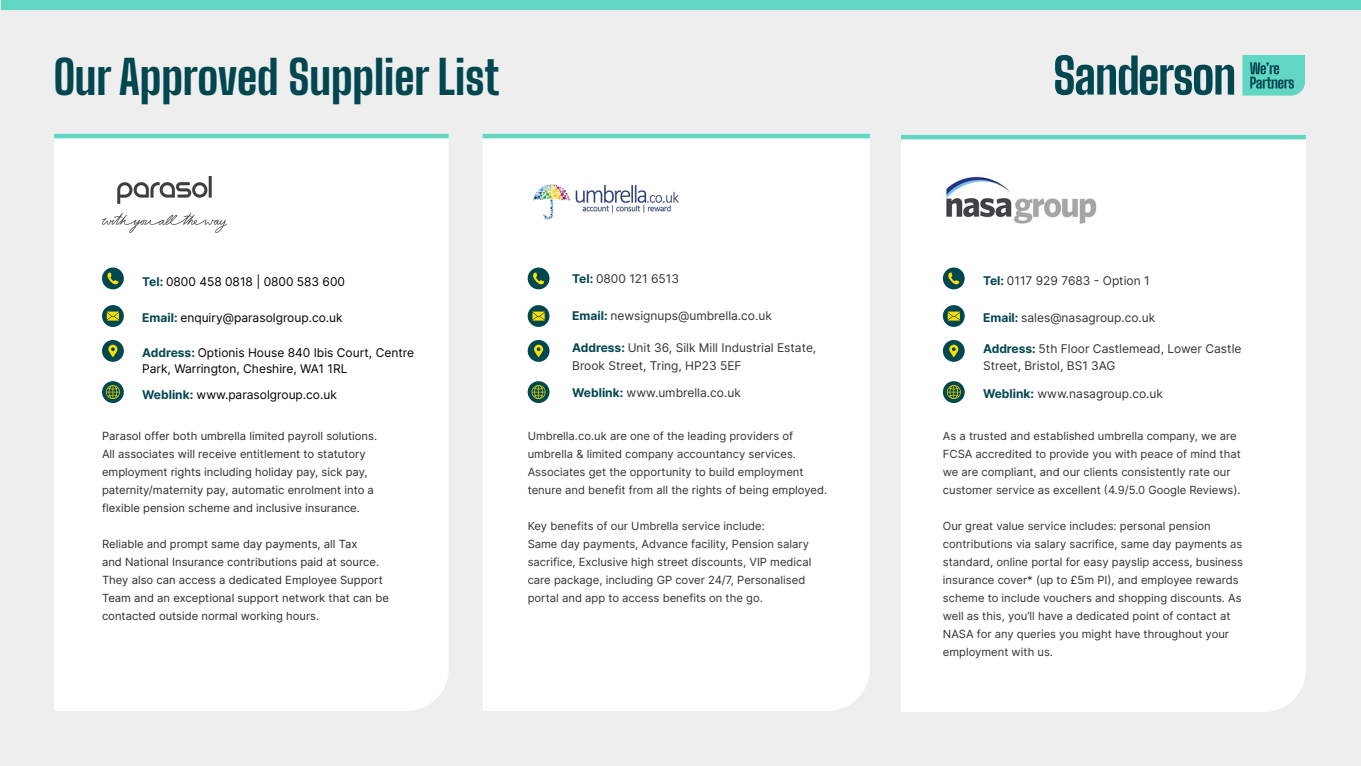
<style>
.page{position:relative;width:1361px;height:766px;background:#fff}
.page>*{position:absolute;margin:0;border:0;box-sizing:border-box;transform-origin:0 0}
.t1{font:800 46.5px "Big Shoulders Display";color:#004750}
.t2{font:12px/18px "Inter";color:#333}
.t3{font:12px/16.5px "Inter";color:#000}
.t4{font:11.25px/18px "Inter";color:#333}
.t5{font:11.25px/18px "Inter";color:#2b2d30}
.s1{font-weight:700;color:#034751}
.s2{font-weight:700;color:#004750}
</style>
<div class="page">
<div style="left:0;top:0;width:1361px;height:765px;background:#eee"></div>
<div style="left:54px;top:138px;width:395px;height:572px;background:#fff"></div>
<div style="left:482px;top:138px;width:388px;height:572px;background:#fff"></div>
<div style="left:901px;top:139px;width:405px;height:572px;background:#fff"></div>
<img style="left:574px;top:183px;width:105px;height:31px">
<img style="left:527px;top:184px;width:49px;height:36px">
<img style="left:943px;top:175px;width:155px;height:50px">
<img style="left:102px;top:176px;width:125px;height:57px">
<hr style="left:54px;top:134px;width:395px;height:4px;background:#61d6c2">
<hr style="left:482px;top:134px;width:388px;height:4px;background:#61d6c2">
<div style="left:1px;top:0;width:1360px;height:10px;background:#61d6c2"></div>
<hr style="left:901px;top:135px;width:405px;height:4px;background:#61d6c2">
<svg style="left:1055px;top:55px;width:179px;height:40px"></svg>
<svg style="left:1242px;top:55px;width:63px;height:40px;background:#53bdaf"></svg>
<svg style="left:102px;top:305px;width:22px;height:22px"></svg>
<svg style="left:107px;top:311px;width:12px;height:9px"></svg>
<div style="left:528px;top:305px;width:21px;height:22px;background:#004750;border-radius:50%"></div>
<svg style="left:532px;top:311px;width:13px;height:9px"></svg>
<div style="left:943px;top:305px;width:21px;height:22px;background:#004750;border-radius:50%"></div>
<svg style="left:947px;top:311px;width:13px;height:9px"></svg>
<div style="left:102px;top:267px;width:22px;height:22px;background:#004750;border-radius:50%"></div>
<svg style="left:107px;top:272px;width:12px;height:12px"></svg>
<div style="left:528px;top:267px;width:21px;height:22px;background:#004750;border-radius:50%"></div>
<svg style="left:533px;top:272px;width:11px;height:12px"></svg>
<div style="left:943px;top:267px;width:21px;height:22px;background:#004750;border-radius:50%"></div>
<svg style="left:948px;top:272px;width:11px;height:12px"></svg>
<div style="left:102px;top:340px;width:22px;height:22px;background:#004750;border-radius:50%"></div>
<svg style="left:108px;top:344px;width:9px;height:13px"></svg>
<div style="left:528px;top:340px;width:21px;height:22px;background:#004750;border-radius:50%"></div>
<svg style="left:534px;top:344px;width:9px;height:13px"></svg>
<div style="left:943px;top:340px;width:21px;height:22px;background:#004750;border-radius:50%"></div>
<svg style="left:949px;top:344px;width:9px;height:13px"></svg>
<svg style="left:102px;top:381px;width:22px;height:22px"></svg>
<svg style="left:106px;top:385px;width:14px;height:14px"></svg>
<div style="left:528px;top:381px;width:21px;height:22px;background:#004750;border-radius:50%"></div>
<svg style="left:531px;top:385px;width:14px;height:14px"></svg>
<div style="left:943px;top:381px;width:21px;height:22px;background:#004750;border-radius:50%"></div>
<svg style="left:947px;top:385px;width:13px;height:14px"></svg>
<h1 class="t1" style="left:54px;top:38px;width:447px">Our Approved Supplier List</h1>
<p class="t3" style="left:142px;top:272px;width:204px"><span class="s1">Tel:</span> 0800 458 0818 | 0800 583 600</p>
<p class="t3" style="left:142px;top:309px;width:202px"><span class="s1">Email:</span> enquiry@parasolgroup.co.uk</p>
<p class="t3" style="left:142px;top:344px;width:273px"><span class="s1">Address:</span> Optionis House 840 Ibis Court, Centre<br>Park, Warrington, Cheshire, WA1 1RL</p>
<p class="t3" style="left:142px;top:386px;width:196px"><span class="s1">Weblink:</span> www.parasolgroup.co.uk</p>
<p class="t5" style="left:102px;top:426px;width:277px">Parasol offer both umbrella limited payroll solutions.<br>All associates will receive entitlement to statutory employment rights including holiday pay, sick pay, paternity/maternity pay, automatic enrolment into a flexible pension scheme and inclusive insurance.</p>
<p class="t5" style="left:102px;top:534px;width:288px">Reliable and prompt same day payments, all Tax<br>and National Insurance contributions paid at source.<br>They also can access a dedicated Employee Support Team and an exceptional support network that can be contacted outside normal working hours.</p>
<p class="t2" style="left:572px;top:269px;width:108px"><span class="s2">Tel:</span> 0800 121 6513</p>
<p class="t2" style="left:572px;top:306px;width:201px"><span class="s1">Email:</span> newsignups@umbrella.co.uk</p>
<p class="t2" style="left:572px;top:339px;width:246px"><span class="s1">Address:</span> Unit 36, Silk Mill Industrial Estate,<br>Brook Street, Tring, HP23 5EF</p>
<p class="t2" style="left:572px;top:383px;width:170px"><span class="s1">Weblink:</span> www.umbrella.co.uk</p>
<p class="t4" style="left:528px;top:426px;width:301px">Umbrella.co.uk are one of the leading providers of umbrella &amp; limited company accountancy services.<br>Associates get the opportunity to build employment tenure and benefit from all the rights of being employed.</p>
<p class="t4" style="left:528px;top:516px;width:285px">Key benefits of our Umbrella service include:<br>Same day payments, Advance facility, Pension salary sacrifice, Exclusive high street discounts, VIP medical care package, including GP cover 24/7, Personalised portal and app to access benefits on the go.</p>
<p class="t2" style="left:983px;top:271px;width:168px"><span class="s1">Tel:</span> 0117 929 7683 - Option 1</p>
<p class="t2" style="left:983px;top:308px;width:174px"><span class="s1">Email:</span> sales@nasagroup.co.uk</p>
<p class="t2" style="left:983px;top:340px;width:260px;line-height:16.5px"><span class="s1">Address:</span> 5th Floor Castlemead, Lower Castle<br>Street, Bristol, BS1 3AG</p>
<p class="t2" style="left:983px;top:384px;width:181px"><span class="s1">Weblink:</span> www.nasagroup.co.uk</p>
<p class="t4" style="left:943px;top:426px;width:299px">As a trusted and established umbrella company, we are FCSA accredited to provide you with peace of mind that we are compliant, and our clients consistently rate our customer service as excellent (4.9/5.0 Google Reviews).</p>
<p class="t4" style="left:943px;top:516px;width:301px">Our great value service includes: personal pension contributions via salary sacrifice, same day payments as standard, online portal for easy payslip access, business insurance cover* (up to £5m PI), and employee rewards scheme to include vouchers and shopping discounts. As well as this, you’ll have a dedicated point of contact at NASA for any queries you might have throughout your employment with us.</p>
</div>
